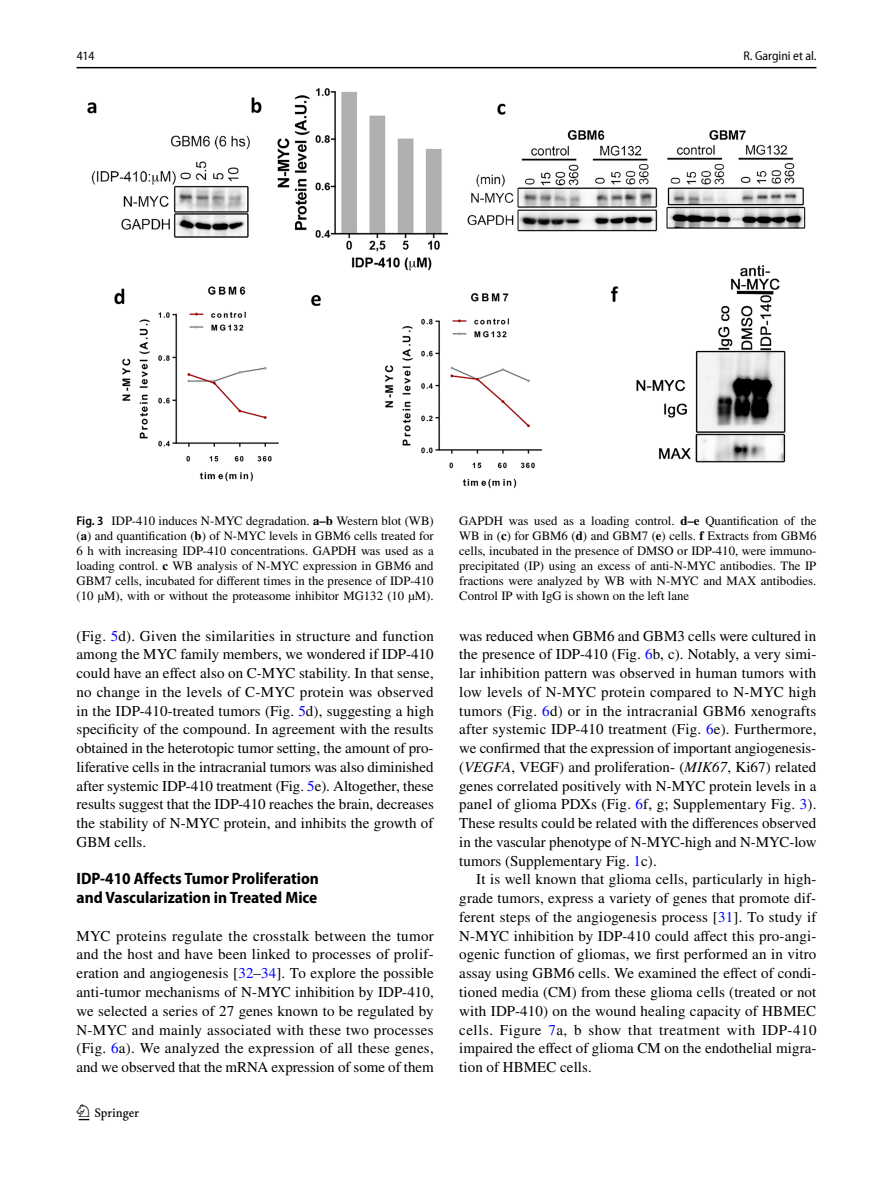
<style>
.page{position:relative;width:893px;height:1187px;background:#fff}
.page>*{position:absolute;margin:0;border:0;box-sizing:border-box;transform-origin:0 0}
.t1{font:22.5px "Springnew Regular 2";color:#000}
.t2{font:700 semi-condensed 16.5px/18.8px "Myriad Pro";color:#000}
.t3{font:15px/18.8px "STIX";letter-spacing:.005em;color:#000;text-align:justify}
.t4{font:12.75px/15px "STIX";color:#000;text-align:justify}
.t5{font:semi-condensed 12.75px "Myriad Pro Unic";color:#000}
.t6{font:12.75px "Adv T Tc 488 b 0 e 6";color:#000}
.s1{font-family:"Myriad Pro";font-weight:600;font-stretch:semi-condensed}
.s2{font-weight:700}
.s3{color:#00f}
.s4{font-style:italic}
</style>
<div class="page">
<hr style="left:77px;top:67px;width:739px;height:1px;background:#000">
<img style="left:87px;top:88px;width:719px;height:400px">
<p class="t6" style="left:77px;top:51px;width:19px">414</p>
<p class="t5" style="left:744px;top:51px;width:74px">R. Gargini et al.</p>
<p class="t4" style="left:77px;top:513px;width:359px"><span class="s1">Fig. 3</span> IDP-410 induces N-MYC degradation. <span class="s2">a–b</span> Western blot (WB) (<span class="s2">a</span>) and quantification (<span class="s2">b</span>) of N-MYC levels in GBM6 cells treated for 6 h with increasing IDP-410 concentrations. GAPDH was used as a loading control. <span class="s2">c</span> WB analysis of N-MYC expression in GBM6 and GBM7 cells, incubated for different times in the presence of IDP-410 (10 µM), with or without the proteasome inhibitor MG132 (10 µM).</p>
<p class="t4" style="left:459px;top:513px;width:359px">GAPDH was used as a loading control. <span class="s2">d–e</span> Quantification of the WB in (<span class="s2">c</span>) for GBM6 (<span class="s2">d</span>) and GBM7 (<span class="s2">e</span>) cells. <span class="s2">f</span> Extracts from GBM6 cells, incubated in the presence of DMSO or IDP-410, were immuno&shy;precipitated (IP) using an excess of anti-N-MYC antibodies. The IP fractions were analyzed by WB with N-MYC and MAX antibodies.<br>Control IP with IgG is shown on the left lane</p>
<p class="t3" style="left:77px;top:627px;width:359px">(Fig. <span class="s3">5</span>d). Given the similarities in structure and function among the MYC family members, we wondered if IDP-410 could have an effect also on C-MYC stability. In that sense, no change in the levels of C-MYC protein was observed in the IDP-410-treated tumors (Fig. <span class="s3">5</span>d), suggesting a high specificity of the compound. In agreement with the results obtained in the heterotopic tumor setting, the amount of pro&shy;liferative cells in the intracranial tumors was also diminished after systemic IDP-410 treatment (Fig. <span class="s3">5</span>e). Altogether, these results suggest that the IDP-410 reaches the brain, decreases the stability of N-MYC protein, and inhibits the growth of GBM cells.</p>
<p class="t2" style="left:77px;top:869px;width:244px">IDP‑410 Affects Tumor Proliferation and Vascularization in Treated Mice</p>
<p class="t3" style="left:77px;top:927px;width:359px">MYC proteins regulate the crosstalk between the tumor and the host and have been linked to processes of prolif&shy;eration and angiogenesis [<span class="s3">32</span>–<span class="s3">34</span>]. To explore the possible anti-tumor mechanisms of N-MYC inhibition by IDP-410, we selected a series of 27 genes known to be regulated by N-MYC and mainly associated with these two processes (Fig. <span class="s3">6</span>a). We analyzed the expression of all these genes, and we observed that the mRNA expression of some of them</p>
<h1 class="t1" style="left:79px;top:1104px;width:62px">1 3</h1>
<p class="t3" style="left:459px;top:627px;width:359px">was reduced when GBM6 and GBM3 cells were cultured in the presence of IDP-410 (Fig. <span class="s3">6</span>b, c). Notably, a very simi&shy;lar inhibition pattern was observed in human tumors with low levels of N-MYC protein compared to N-MYC high tumors (Fig. <span class="s3">6</span>d) or in the intracranial GBM6 xenografts after systemic IDP-410 treatment (Fig. <span class="s3">6</span>e). Furthermore, we confirmed that the expression of important angiogenesis-(<span class="s4">VEGFA</span>, VEGF) and proliferation- (<span class="s4">MIK67</span>, Ki67) related genes correlated positively with N-MYC protein levels in a panel of glioma PDXs (Fig. <span class="s3">6</span>f, g; Supplementary Fig. <span class="s3">3</span>).<br>These results could be related with the differences observed in the vascular phenotype of N-MYC-high and N-MYC-low tumors (Supplementary Fig. <span class="s3">1</span>c).</p>
<p class="t3" style="left:459px;top:871px;width:359px;text-indent:17px">It is well known that glioma cells, particularly in high&shy;grade tumors, express a variety of genes that promote dif&shy;ferent steps of the angiogenesis process [<span class="s3">31</span>]. To study if N-MYC inhibition by IDP-410 could affect this pro-angi&shy;ogenic function of gliomas, we first performed an in vitro assay using GBM6 cells. We examined the effect of condi&shy;tioned media (CM) from these glioma cells (treated or not with IDP-410) on the wound healing capacity of HBMEC cells. Figure <span class="s3">7</span>a, b show that treatment with IDP-410 impaired the effect of glioma CM on the endothelial migra&shy;tion of HBMEC cells.</p>
</div>
